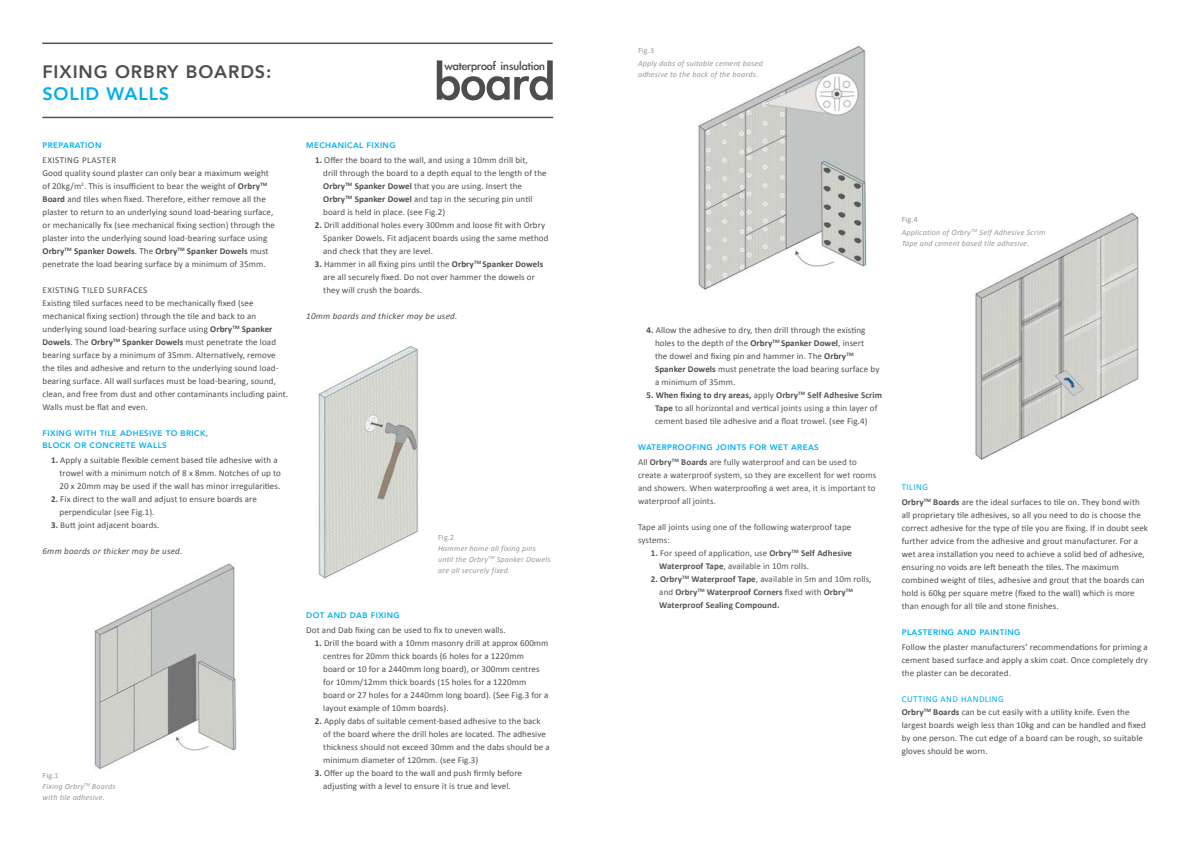
<style>
.page{position:relative;width:1191px;height:842px;background:#fff}
.page>*{position:absolute;margin:0;border:0;box-sizing:border-box;transform-origin:0 0}
.t1{font:57.4px "Li Gothic Med";color:#4d4d4f}
.t2{font:800 18px "Avenir";letter-spacing:.05em;color:#4d4d4f}
.t3{font:800 18px "Avenir";letter-spacing:.05em;color:#00aeef}
.t4{font:13.3px "Li Gothic Med";color:#4d4d4f}
.t5{font:9px/13px "Calibri";letter-spacing:.01em;color:#4d4d4f}
.t6{font:9px/13px "Calibri";letter-spacing:.01em;color:#545456}
.t7{font:700 9px/13px "Calibri";letter-spacing:.01em;color:#545456}
.t8{font:italic 9px "Calibri";letter-spacing:.025em;color:#4d4d4f}
.t9{font:italic 8px/11px "Calibri";letter-spacing:.025em;color:#95979a}
.t10{font:800 8px/12px "Avenir";letter-spacing:.05em;color:#00aeef}
.t11{font:8px "Calibri";letter-spacing:.025em;color:#95979a}
.s1{font-weight:700}
.s2{font-style:normal}
.s3{font-weight:700;color:#4d4d4f}
.s4{color:#4d4d4f}
.s5{font-weight:400}
.s6{color:#00aeef}
</style>
<div class="page">
<hr style="left:42px;top:43px;width:511px;height:1px;background:#545456">
<hr style="left:42px;top:117px;width:511px;height:1px;background:#545456">
<img style="left:318px;top:346px;width:101px;height:233px">
<img style="left:698px;top:44px;width:169px;height:246px">
<img style="left:975px;top:212px;width:164px;height:248px">
<img style="left:93px;top:563px;width:144px;height:206px">
<h2 class="t2" style="left:42px;top:56px;width:231px">FIXING ORBRY BOARDS:</h2>
<h2 class="t3" style="left:42px;top:78px;width:128px">SOLID WALLS</h2>
<p class="t10" style="left:43px;top:139px;width:60px">PREPARATION</p>
<p class="t5" style="left:43px;top:154px;width:234px">EXISTING PLASTER<br>Good quality sound plaster can only bear a maximum weight of 20kg/m<sup>2</sup>. This is insufficient to bear the weight of <span class="s1">Orbry</span><sup>TM </sup><span class="s1">Board</span> and tiles when fixed. Therefore, either remove all the plaster to return to an underlying sound load-bearing surface, or mechanically fix (see mechanical fixing section) through the plaster into the underlying sound load-bearing surface using <span class="s1">Orbry</span><sup>TM</sup> <span class="s1">Spanker Dowels</span>. The <span class="s1">Orbry</span><sup>TM</sup> <span class="s1">Spanker Dowels</span> must penetrate the load bearing surface by a minimum of 35mm.</p>
<p class="t5" style="left:43px;top:284px;width:247px">EXISTING TILED SURFACES<br>Existing tiled surfaces need to be mechanically fixed (see mechanical fixing section) through the tile and back to an underlying sound load-bearing surface using <span class="s1">Orbry</span><sup>TM</sup> <span class="s1">Spanker Dowels</span>. The <span class="s1">Orbry</span><sup>TM</sup> <span class="s1">Spanker Dowels</span> must penetrate the load bearing surface by a minimum of 35mm. Alternatively, remove the tiles and adhesive and return to the underlying sound load&shy;bearing surface. All wall surfaces must be load-bearing, sound, clean, and free from dust and other contaminants including paint.<br>Walls must be flat and even.</p>
<p class="t10" style="left:43px;top:427px;width:167px">FIXING WITH TILE ADHESIVE TO BRICK,<br>BLOCK OR CONCRETE WALLS</p>
<p class="t5" style="left:60px;top:454px;width:223px;text-indent:-8px"><span class="s1">1.</span> Apply a suitable flexible cement based tile adhesive with a trowel with a minimum notch of 8 x 8mm. Notches of up to<br>20 x 20mm may be used if the wall has minor irregularities.</p>
<p class="t5" style="left:60px;top:493px;width:199px;text-indent:-8px"><span class="s1">2.</span> Fix direct to the wall and adjust to ensure boards are perpendicular (see Fig.1).</p>
<p class="t5" style="left:51px;top:519px;width:110px"><span class="s1">3.</span> Butt joint adjacent boards.</p>
<p class="t8" style="left:43px;top:545px;width:141px">6mm boards or thicker may be used.</p>
<p class="t9" style="left:43px;top:769px;width:74px"><span class="s2">Fig.1<br></span>Fixing Orbry<sup>TM</sup> Boards with tile adhesive.</p>
<h1 class="t1" style="left:434px;top:52px;width:122px">board</h1>
<h3 class="t4" style="left:444px;top:58px;width:102px">waterproof insulation</h3>
<p class="t10" style="left:306px;top:139px;width:91px">MECHANICAL FIXING</p>
<p class="t5" style="left:323px;top:154px;width:225px;text-indent:-8px"><span class="s1">1.</span> Offer the board to the wall, and using a 10mm drill bit,<br>drill through the board to a depth equal to the length of the <span class="s1">Orbry</span><sup>TM</sup> <span class="s1">Spanker Dowel</span> that you are using. Insert the <span class="s1">Orbry</span><sup>TM</sup> <span class="s1">Spanker Dowel</span> and tap in the securing pin until board is held in place. (see Fig.2)</p>
<p class="t5" style="left:323px;top:219px;width:227px;text-indent:-8px"><span class="s1">2.</span> Drill additional holes every 300mm and loose fit with Orbry<br>Spanker Dowels. Fit adjacent boards using the same method and check that they are level.</p>
<p class="t5" style="left:323px;top:258px;width:222px;text-indent:-8px"><span class="s1">3.</span> Hammer in all fixing pins until the <span class="s1">Orbry</span><sup>TM</sup> <span class="s1">Spanker Dowels </span>are all securely fixed. Do not over hammer the dowels or they will crush the boards.</p>
<p class="t8" style="left:306px;top:310px;width:153px">10mm boards and thicker may be used.</p>
<p class="t11" style="left:438px;top:532px;width:18px">Fig.2</p>
<p class="t9" style="left:438px;top:542px;width:114px">Hammer home all fixing pins until the Orbry<sup>TM</sup> Spanker Dowels are all securely fixed.</p>
<p class="t10" style="left:306px;top:609px;width:95px">DOT AND DAB FIXING</p>
<p class="t5" style="left:306px;top:624px;width:201px">Dot and Dab fixing can be used to fix to uneven walls.</p>
<p class="t5" style="left:323px;top:637px;width:227px;text-indent:-8px"><span class="s1">1.</span> Drill the board with a 10mm masonry drill at approx 600mm centres for 20mm thick boards (6 holes for a 1220mm<br>board or 10 for a 2440mm long board), or 300mm centres for 10mm/12mm thick boards (15 holes for a 1220mm board or 27 holes for a 2440mm long board). (See Fig.3 for a layout example of 10mm boards).</p>
<p class="t5" style="left:323px;top:715px;width:228px;text-indent:-8px"><span class="s1">2.</span> Apply dabs of suitable cement-based adhesive to the back of the board where the drill holes are located. The adhesive thickness should not exceed 30mm and the dabs should be a minimum diameter of 120mm. (see Fig.3)</p>
<p class="t5" style="left:315px;top:767px;width:209px;text-align:center"><span class="s1">3.</span> Offer up the board to the wall and push firmly before adjusting with a level to ensure it is true and level.</p>
<p class="t11" style="left:638px;top:45px;width:18px">Fig.3</p>
<p class="t9" style="left:638px;top:57px;width:126px">Apply dabs of suitable cement based adhesive to the back of the boards.</p>
<p class="t9" style="left:901px;top:212px;width:145px;line-height:13px"><span class="s2">Fig.4<br></span>Application of Orbry<sup>TM</sup> Self Adhesive Scrim</p>
<p class="t9" style="left:901px;top:237px;width:129px">Tape and cement based tile adhesive.</p>
<p class="t5" style="left:655px;top:323px;width:226px;text-indent:-8px"><span class="s1">4.</span> Allow the adhesive to dry, then drill through the existing holes to the depth of the <span class="s1">Orbry</span><sup>TM</sup> <span class="s1">Spanker Dowel</span>, insert<br>the dowel and fixing pin and hammer in. The <span class="s1">Orbry</span><sup>TM </sup><span class="s1">Spanker Dowels</span> must penetrate the load bearing surface by a minimum of 35mm.</p>
<p class="t6" style="left:655px;top:388px;width:228px;text-indent:-8px"><span class="s3">5. When fixing to dry areas,</span> apply <span class="s1">Orbry</span><sup>TM</sup> <span class="s1">Self Adhesive Scrim<br>Tape</span> to all horizontal and vertical joints using a thin layer of cement based tile adhesive and a float trowel. <span class="s4">(see Fig.4)</span></p>
<p class="t10" style="left:638px;top:440px;width:182px">WATERPROOFING JOINTS FOR WET AREAS</p>
<p class="t6" style="left:638px;top:455px;width:240px">All <span class="s1">Orbry</span><sup>TM</sup> <span class="s1">Boards</span> are fully waterproof and can be used to create a waterproof system, so they are excellent for wet rooms and showers. When waterproofing a wet area, it is important to waterproof all joints.</p>
<p class="t6" style="left:638px;top:520px;width:215px">Tape all joints using one of the following waterproof tape systems:</p>
<p class="t6" style="left:659px;top:546px;width:194px;text-indent:-8px"><span class="s1">1.</span> For speed of application, use <span class="s1">Orbry</span><sup>TM</sup> <span class="s1">Self Adhesive<br>Waterproof Tape</span>, available in 10m rolls.</p>
<p class="t7" style="left:659px;top:572px;width:214px;text-indent:-8px">2. Orbry<sup>TM</sup> Waterproof Tape<span class="s5">, available in 5m and 10m rolls, and</span> Orbry<sup>TM</sup> Waterproof Corners <span class="s5">fixed with</span> Orbry<sup>TM<br></sup>Waterproof Sealing Compound.</p>
<p class="t5" style="left:901px;top:479px;width:239px;line-height:15px"><span class="s6">TILING<br></span><span class="s1">Orbry</span><sup>TM</sup> <span class="s1">Boards</span> are the ideal surfaces to tile on. They bond with</p>
<p class="t5" style="left:901px;top:508px;width:248px">all proprietary tile adhesives, so all you need to do is choose the correct adhesive for the type of tile you are fixing. If in doubt seek further advice from the adhesive and grout manufacturer. For a wet area installation you need to achieve a solid bed of adhesive, ensuring no voids are left beneath the tiles. The maximum combined weight of tiles, adhesive and grout that the boards can hold is 60kg per square metre (fixed to the wall) which is more than enough for all tile and stone finishes.</p>
<p class="t10" style="left:901px;top:626px;width:120px">PLASTERING AND PAINTING</p>
<p class="t5" style="left:901px;top:640px;width:248px;text-align:justify">Follow the plaster manufacturers’ recommendations for priming a cement based surface and apply a skim coat. Once completely dry the plaster can be decorated.</p>
<p class="t5" style="left:901px;top:692px;width:246px"><span class="s6">CUTTING AND HANDLING<br></span><span class="s1">Orbry</span><sup>TM</sup> <span class="s1">Boards</span> can be cut easily with a utility knife. Even the largest boards weigh less than 10kg and can be handled and fixed by one person. The cut edge of a board can be rough, so suitable gloves should be worn.</p>
</div>
